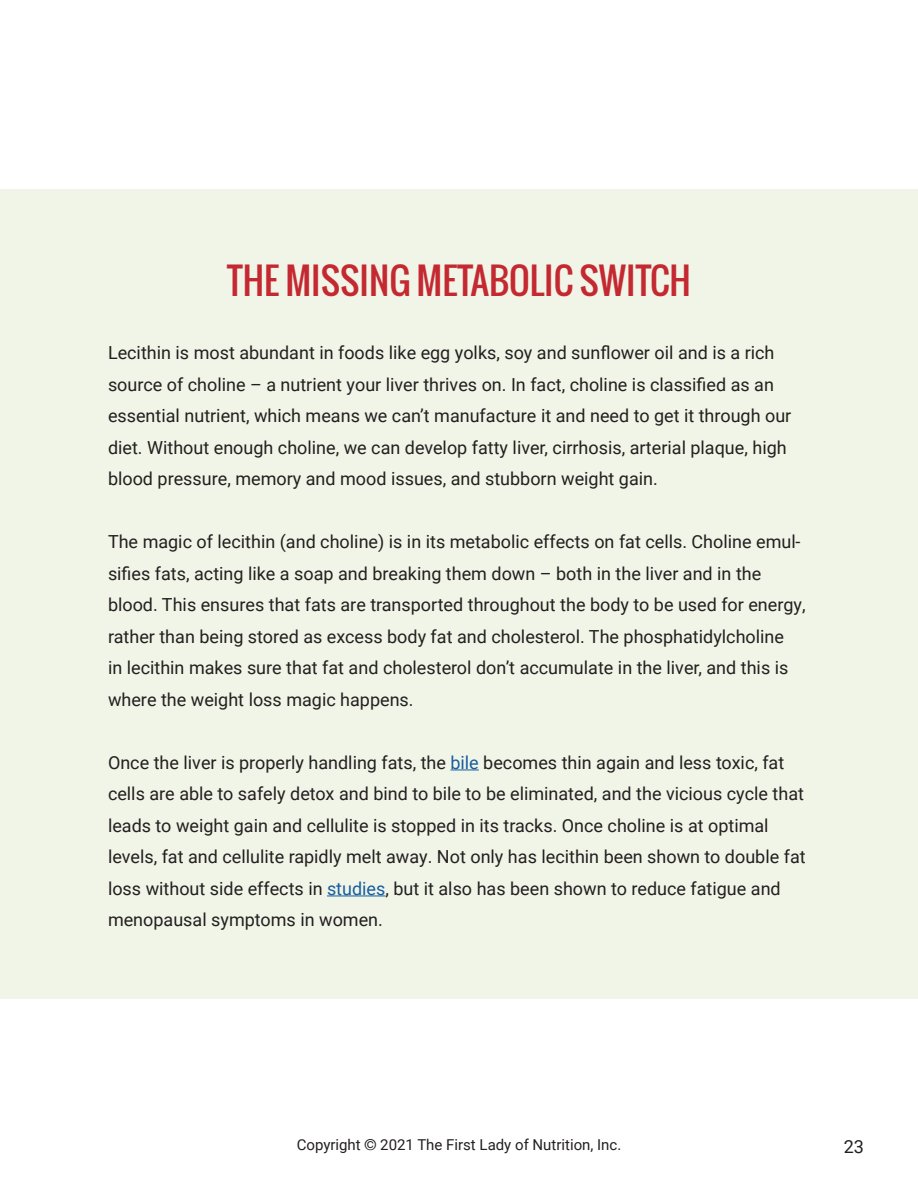
<style>
.page{position:relative;width:918px;height:1188px;background:#fff}
.page>*{position:absolute;margin:0;border:0;box-sizing:border-box;transform-origin:0 0}
.Section_Header__Red{font:36px "Oswald";color:#c42932}
.t1{font:18px/31.5px "Roboto";color:#231f20}
.t2{font:15px "Roboto";color:#231f20}
.s1{color:#175d9e}
.s2{font-family:"Helvetica Neue"}
</style>
<div class="page">
<div style="left:0;top:189px;width:918px;height:810px;background:#f1f5e7"></div>
<svg style="left:450px;top:770px;width:29px;height:1px"></svg>
<hr style="left:327px;top:896px;width:58px;height:1px;background:#175d9e">
<p class="Section_Header__Red" style="left:227px;top:254px;width:465px">THE MISSING METABOLIC SWITCH</p>
<p class="t1" style="left:108px;top:336px;width:685px">Lecithin is most abundant in foods like egg yolks, soy and sunflower oil and is a rich source of choline – a nutrient your liver thrives on. In fact, choline is classified as an essential nutrient, which means we can’t manufacture it and need to get it through our diet. Without enough choline, we can develop fatty liver, cirrhosis, arterial plaque, high blood pressure, memory and mood issues, and stubborn weight gain.</p>
<p class="t1" style="left:108px;top:525px;width:699px">The magic of lecithin (and choline) is in its metabolic effects on fat cells. Choline emul&shy;sifies fats, acting like a soap and breaking them down – both in the liver and in the blood. This ensures that fats are transported throughout the body to be used for energy, rather than being stored as excess body fat and cholesterol. The phosphatidylcholine<br>in lecithin makes sure that fat and cholesterol don’t accumulate in the liver, and this is where the weight loss magic happens.</p>
<p class="t1" style="left:108px;top:746px;width:699px">Once the liver is properly handling fats, the <span class="s1">bile</span> becomes thin again and less toxic, fat cells are able to safely detox and bind to bile to be eliminated, and the vicious cycle that leads to weight gain and cellulite is stopped in its tracks. Once choline is at optimal levels, fat and cellulite rapidly melt away. Not only has lecithin been shown to double fat loss without side effects in <span class="s1">studies</span>, but it also has been shown to reduce fatigue and menopausal symptoms in women.</p>
<p class="t2" style="left:297px;top:1134px;width:326px">Copyright <span class="s2">©</span> 2021 The First Lady of Nutrition, Inc.</p>
<p class="t1" style="left:844px;top:1130px;width:22px">23</p>
</div>
